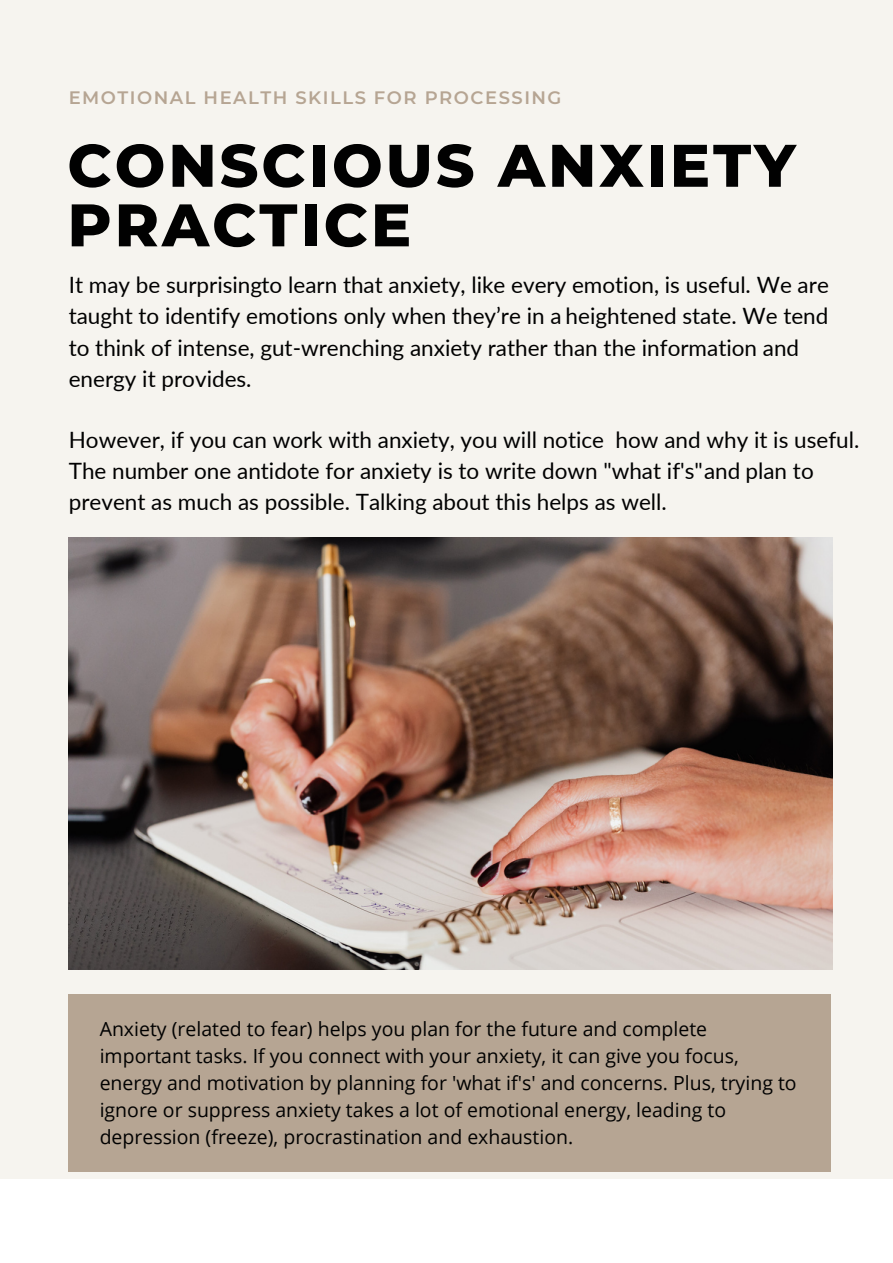
<style>
.page{position:relative;width:893px;height:1263px;background:#fff}
.page>*{position:absolute;margin:0;border:0;box-sizing:border-box;transform-origin:0 0}
.t1{font:800 59.85px/59.6px "Montserrat";letter-spacing:.05em;color:#010101}
.t2{font:22.5px/31.3px "Lato";color:#010101}
.t3{font:19.5px/27px "Open Sans";color:#010101}
.t4{font:600 18px "Montserrat";letter-spacing:.085em;color:#b6a593}
</style>
<div class="page">
<div style="left:0;top:0;width:893px;height:1179px;background:#f6f4ef"></div>
<img style="left:69px;top:537px;width:764px;height:432px">
<div style="left:69px;top:995px;width:762px;height:177px;background:#b6a593"></div>
<p class="t4" style="left:69px;top:85px;width:494px">EMOTIONAL HEALTH SKILLS FOR PROCESSING</p>
<h1 class="t1" style="left:67px;top:132px;width:730px">CONSCIOUS ANXIETY<br>PRACTICE</h1>
<p class="t2" style="left:69px;top:268px;width:762px">It may be surprising to learn that anxiety, like every emotion, is useful. We are taught to identify emotions only when they’re in a heightened state. We tend to think of intense, gut-wrenching anxiety rather than the information and energy it provides.</p>
<p class="t2" style="left:69px;top:423px;width:792px">However, if you can work with anxiety, you will notice how and why it is useful.<br>The number one antidote for anxiety is to write down "what if's" and plan to prevent as much as possible. Talking about this helps as well.</p>
<p class="t3" style="left:100px;top:1015px;width:698px">Anxiety (related to fear) helps you plan for the future and complete important tasks. If you connect with your anxiety, it can give you focus, energy and motivation by planning for 'what if's' and concerns. Plus, trying to ignore or suppress anxiety takes a lot of emotional energy, leading to depression (freeze), procrastination and exhaustion.</p>
</div>
